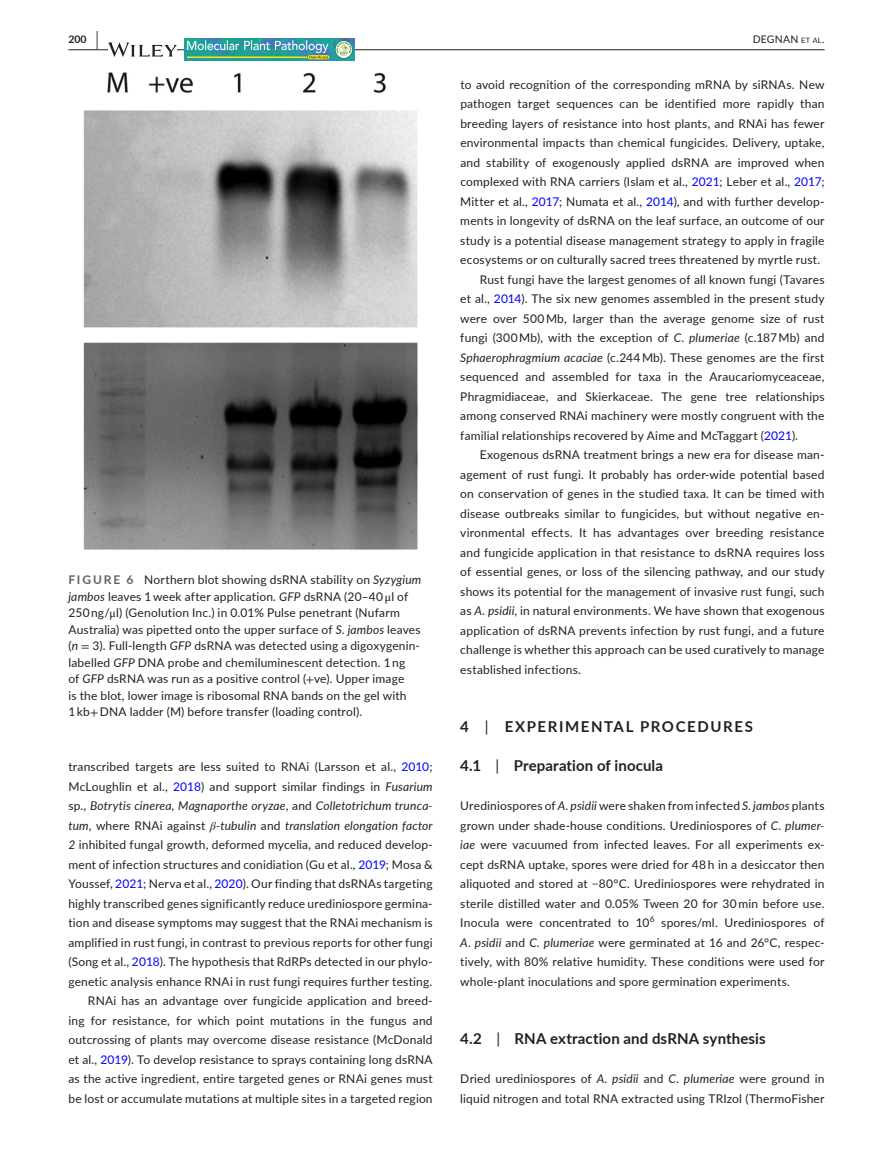
<style>
.page{position:relative;width:893px;height:1174px;background:#fff}
.page>*{position:absolute;margin:0;border:0;box-sizing:border-box;transform-origin:0 0}
.t1{font:700 15px "Lato";letter-spacing:.01em;color:#231f20}
.t2{font:700 15px "Lato";letter-spacing:.105em;color:#231f20}
.t3{font:12px/19.5px "Lato";letter-spacing:.015em;color:#231f20;text-align:justify}
.t4{font:10.5px "Lato";letter-spacing:.025em;color:#231f20}
.t5{font:700 10.5px "Lato";color:#231f20}
.t6{font:8.4px "Lato";color:#231f20}
.s1{font-size:19.5px}
.s2{font-size:7.35px}
.s3{font-weight:700;color:#636366}
.s4{font-style:italic}
.s5{font-family:"STIX"}
.s6{color:#00f}
.s7{font-family:"STIX";font-style:italic}
.s8{font-weight:400}
</style>
<div class="page">
<hr style="left:68px;top:49px;width:756px;height:1px;background:#231f20">
<svg style="left:108px;top:42px;width:69px;height:15px"></svg>
<img style="left:185px;top:39px;width:170px;height:22px">
<img style="left:83px;top:72px;width:335px;height:478px">
<p class="t5" style="left:68px;top:31px;width:31px">200 <span class="s1">|</span></p>
<p class="t4" style="left:753px;top:31px;width:73px">DEGNAN <span class="s2">et al</span>.</p>
<p class="t3" style="left:68px;top:571px;width:354px;line-height:16.5px;text-align:left"><span class="s3">FIGURE 6</span> Northern blot showing dsRNA stability on <span class="s4">Syzygium jambos</span> leaves 1 week after application. <span class="s4">GFP</span> dsRNA (20–40 <span class="s5">μ</span>l of 250 ng/<span class="s5">μ</span>l) (Genolution Inc.) in 0.01% Pulse penetrant (Nufarm Australia) was pipetted onto the upper surface of <span class="s4">S. jambos</span> leaves (<span class="s4">n</span> <span class="s5">=</span> 3). Full-length <span class="s4">GFP</span> dsRNA was detected using a digoxygenin&shy;labelled <span class="s4">GFP</span> DNA probe and chemiluminescent detection. 1 ng<br>of <span class="s4">GFP</span> dsRNA was run as a positive control (<span class="s5">+</span>ve). Upper image<br>is the blot, lower image is ribosomal RNA bands on the gel with<br>1 kb<span class="s5">+</span> DNA ladder (M) before transfer (loading control).</p>
<p class="t3" style="left:68px;top:756px;width:366px;text-align:right">transcribed targets are less suited to RNAi (Larsson et al., <span class="s6">2010</span>; McLoughlin et al., <span class="s6">2018</span>) and support similar findings in <span class="s4">Fusarium </span>sp., <span class="s4">Botrytis cinerea</span>, <span class="s4">Magnaporthe oryzae</span>, and <span class="s4">Colletotrichum trunca&shy;tum</span>, where RNAi against <span class="s7">β</span><span class="s4">-tubulin</span> and <span class="s4">translation elongation factor 2</span> inhibited fungal growth, deformed mycelia, and reduced develop&shy;ment of infection structures and conidiation (Gu et al., <span class="s6">2019</span>; Mosa &amp; Youssef, <span class="s6">2021</span>; Nerva et al., <span class="s6">2020</span>). Our finding that dsRNAs targeting highly transcribed genes significantly reduce urediniospore germina&shy;tion and disease symptoms may suggest that the RNAi mechanism is amplified in rust fungi, in contrast to previous reports for other fungi (Song et al., <span class="s6">2018</span>). The hypothesis that RdRPs detected in our phylo&shy;genetic analysis enhance RNAi in rust fungi requires further testing.<br>RNAi has an advantage over fungicide application and breed-<br>ing for resistance, for which point mutations in the fungus and outcrossing of plants may overcome disease resistance (McDonald et al., <span class="s6">2019</span>). To develop resistance to sprays containing long dsRNA as the active ingredient, entire targeted genes or RNAi genes must be lost or accumulate mutations at multiple sites in a targeted region</p>
<p class="t3" style="left:460px;top:74px;width:366px">to avoid recognition of the corresponding mRNA by siRNAs. New</p>
<p class="t3" style="left:460px;top:93px;width:366px">pathogen target sequences can be identified more rapidly than</p>
<p class="t3" style="left:460px;top:113px;width:366px">breeding layers of resistance into host plants, and RNAi has fewer</p>
<p class="t3" style="left:460px;top:132px;width:366px">environmental impacts than chemical fungicides. Delivery, uptake,</p>
<p class="t3" style="left:460px;top:152px;width:366px">and stability of exogenously applied dsRNA are improved when</p>
<p class="t3" style="left:460px;top:171px;width:366px">complexed with RNA carriers (Islam et al., <span class="s6">2021</span>; Leber et al., <span class="s6">2017</span>;</p>
<p class="t3" style="left:460px;top:191px;width:366px">Mitter et al., <span class="s6">2017</span>; Numata et al., <span class="s6">2014</span>), and with further develop-</p>
<p class="t3" style="left:460px;top:210px;width:366px">ments in longevity of dsRNA on the leaf surface, an outcome of our</p>
<p class="t3" style="left:460px;top:230px;width:366px">study is a potential disease management strategy to apply in fragile</p>
<p class="t3" style="left:460px;top:249px;width:361px">ecosystems or on culturally sacred trees threatened by myrtle rust.</p>
<p class="t3" style="left:480px;top:269px;width:346px">Rust fungi have the largest genomes of all known fungi (Tavares</p>
<p class="t3" style="left:460px;top:288px;width:366px">et al., <span class="s6">2014</span>). The six new genomes assembled in the present study</p>
<p class="t3" style="left:460px;top:308px;width:366px">were over 500 Mb, larger than the average genome size of rust</p>
<p class="t3" style="left:460px;top:327px;width:366px">fungi (300 Mb), with the exception of <span class="s4">C. plumeriae</span> (c.187 Mb) and</p>
<p class="t3" style="left:460px;top:347px;width:366px"><span class="s4">Sphaerophragmium acaciae</span> (c.244 Mb). These genomes are the first</p>
<p class="t3" style="left:460px;top:366px;width:366px">sequenced and assembled for taxa in the Araucariomyceaceae,</p>
<p class="t3" style="left:460px;top:386px;width:366px">Phragmidiaceae, and Skierkaceae. The gene tree relationships</p>
<p class="t3" style="left:460px;top:405px;width:366px">among conserved RNAi machinery were mostly congruent with the</p>
<p class="t3" style="left:460px;top:425px;width:339px">familial relationships recovered by Aime and McTaggart (<span class="s6">2021</span>).</p>
<p class="t3" style="left:480px;top:444px;width:346px">Exogenous dsRNA treatment brings a new era for disease man-</p>
<p class="t3" style="left:460px;top:464px;width:366px">agement of rust fungi. It probably has order-wide potential based</p>
<p class="t3" style="left:460px;top:483px;width:366px">on conservation of genes in the studied taxa. It can be timed with</p>
<p class="t3" style="left:460px;top:503px;width:366px">disease outbreaks similar to fungicides, but without negative en-</p>
<p class="t3" style="left:460px;top:522px;width:366px">vironmental effects. It has advantages over breeding resistance</p>
<p class="t3" style="left:460px;top:542px;width:366px">and fungicide application in that resistance to dsRNA requires loss</p>
<p class="t3" style="left:460px;top:561px;width:366px">of essential genes, or loss of the silencing pathway, and our study</p>
<p class="t3" style="left:460px;top:581px;width:366px">shows its potential for the management of invasive rust fungi, such</p>
<p class="t3" style="left:460px;top:600px;width:366px">as <span class="s4">A. psidii</span>, in natural environments. We have shown that exogenous</p>
<p class="t3" style="left:460px;top:620px;width:366px">application of dsRNA prevents infection by rust fungi, and a future</p>
<p class="t3" style="left:460px;top:639px;width:366px">challenge is whether this approach can be used curatively to manage</p>
<p class="t3" style="left:460px;top:659px;width:122px">established infections.</p>
<p class="t2" style="left:460px;top:716px;width:294px">4 <span class="s8">|</span> EXPERIMENTAL PROCEDURES</p>
<p class="t1" style="left:460px;top:755px;width:204px">4.1 <span class="s8">|</span> Preparation of inocula</p>
<p class="t3" style="left:460px;top:795px;width:366px">Urediniospores of <span class="s4">A. psidii</span> were shaken from infected <span class="s4">S. jambos</span> plants grown under shade-house conditions. Urediniospores of <span class="s4">C. plumer&shy;iae</span> were vacuumed from infected leaves. For all experiments ex&shy;cept dsRNA uptake, spores were dried for 48 h in a desiccator then aliquoted and stored at −80°C. Urediniospores were rehydrated in sterile distilled water and 0.05% Tween 20 for 30 min before use.<br>Inocula were concentrated to 10</p>
<p class="t6" style="left:650px;top:913px;width:6px">6</p>
<p class="t3" style="left:460px;top:912px;width:366px;text-indent:201px">spores/ml. Urediniospores of <span class="s4">A. psidii</span> and <span class="s4">C. plumeriae</span> were germinated at 16 and 26°C, respec&shy;tively, with 80% relative humidity. These conditions were used for whole-plant inoculations and spore germination experiments.</p>
<p class="t1" style="left:460px;top:1028px;width:307px">4.2 <span class="s8">|</span> RNA extraction and dsRNA synthesis</p>
<p class="t3" style="left:460px;top:1068px;width:366px">Dried urediniospores of <span class="s4">A. psidii</span> and <span class="s4">C. plumeriae</span> were ground in liquid nitrogen and total RNA extracted using TRIzol (ThermoFisher</p>
</div>
